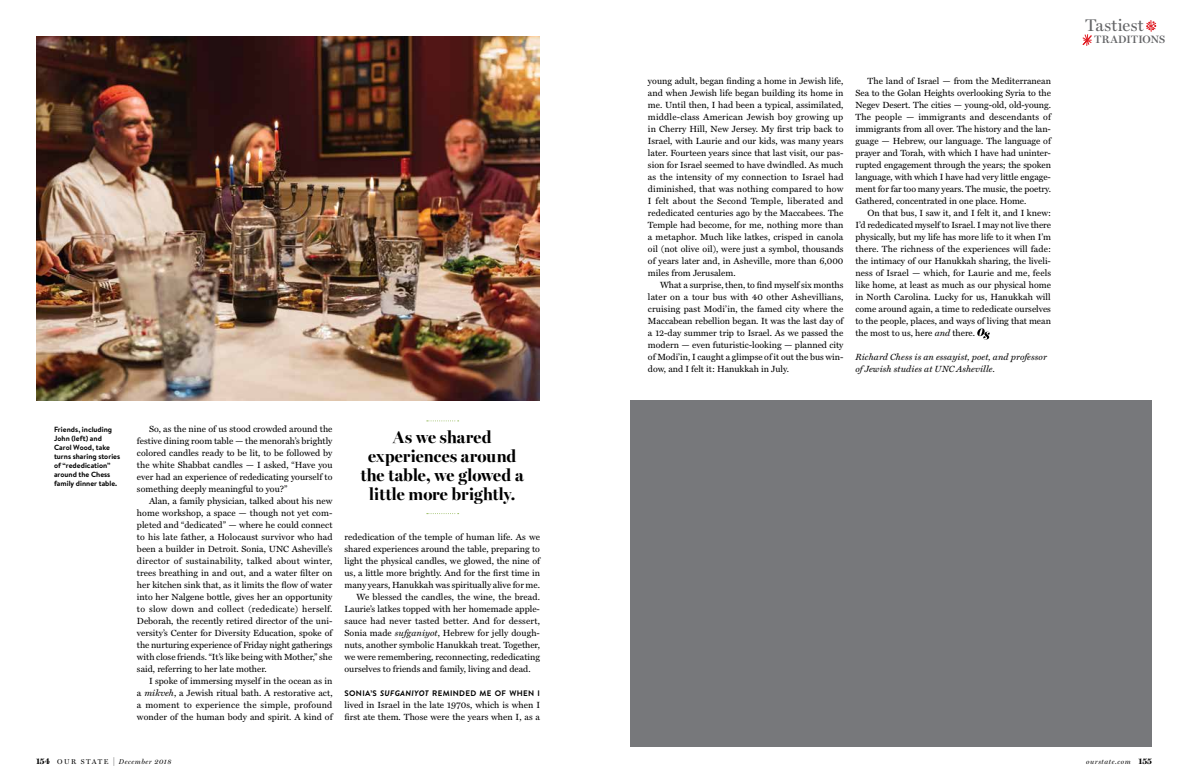
<style>
.page{position:relative;width:1188px;height:783px;background:#fff}
.page>*{position:absolute;margin:0;border:0;box-sizing:border-box;transform-origin:0 0}
.t1{font:700 17px/19px "Miller Banner";letter-spacing:.01em;color:#000;text-align:center}
.t2{font:17px "Miller Display";letter-spacing:.015em;color:#636466}
.t3{font:600 10.8px "Miller Display";letter-spacing:.035em;color:#636466}
.t4{font:9px/12px "Miller Text";color:#000;text-align:justify}
.t5{font:italic 9px/12px "Miller Text";letter-spacing:.015em;color:#000}
.t6{font:9px "Miller Text";letter-spacing:.02em;color:#000}
.t7{font:700 8px "Brandon Text";letter-spacing:.04em;color:#000}
.t8{font:700 7.5px/9px "Brandon Text";color:#000}
.t9{font:italic 7px "Miller Display";letter-spacing:.08em;color:#000}
.s1{font-style:italic}
.s2{font-weight:700;font-style:normal;font-size:9px}
.s3{font-style:normal}
.s4{font-style:normal;font-size:9.1px}
</style>
<div class="page">
<img style="left:36px;top:36px;width:504px;height:365px">
<svg style="left:977px;top:328px;width:13px;height:12px"></svg>
<svg style="left:1146px;top:20px;width:10px;height:11px"></svg>
<svg style="left:1082px;top:34px;width:10px;height:12px"></svg>
<div style="left:630px;top:400px;width:522px;height:347px;background:#77787b"></div>
<svg style="left:427px;top:513px;width:32px;height:1px"></svg>
<svg style="left:427px;top:420px;width:32px;height:1px"></svg>
<p class="t8" style="left:54px;top:425px;width:68px">Friends, including<br>John (left) and<br>Carol Wood, take turns sharing stories of “rededication” around the Chess family dinner table.</p>
<p class="t4" style="left:137px;top:423px;width:197px;text-indent:12px">So, as the nine of us stood crowded around the festive dining room table — the menorah’s brightly colored candles ready to be lit, to be followed by the white Shabbat candles — I asked, “Have you ever had an experience of rededicating yourself to something deeply meaningful to you?”</p>
<p class="t4" style="left:137px;top:495px;width:197px;text-indent:12px">Alan, a family physician, talked about his new home workshop, a space — though not yet com&shy;pleted and “dedicated” — where he could connect to his late father, a Holocaust survivor who had been a builder in Detroit. Sonia, UNC Asheville’s director of sustainability, talked about winter, trees breathing in and out, and a water filter on her kitchen sink that, as it limits the flow of water into her Nalgene bottle, gives her an opportunity to slow down and collect (rededicate) herself.<br>Deborah, the recently retired director of the uni&shy;versity’s Center for Diversity Education, spoke of the nurturing experience of Friday night gatherings with close friends. “It’s like being with Mother,” she said, referring to her late mother.</p>
<p class="t4" style="left:137px;top:675px;width:197px;text-indent:12px">I spoke of immersing myself in the ocean as in a <span class="s1">mikveh</span>, a Jewish ritual bath. A restorative act, a moment to experience the simple, profound wonder of the human body and spirit. A kind of</p>
<h1 class="t1" style="left:361px;top:429px;width:164px">As we shared experiences around the table, we glowed a little more brightly.</h1>
<p class="t4" style="left:345px;top:531px;width:197px">rededication of the temple of human life. As we</p>
<p class="t4" style="left:345px;top:543px;width:197px">shared experiences around the table, preparing to</p>
<p class="t4" style="left:345px;top:555px;width:197px">light the physical candles, we glowed, the nine of</p>
<p class="t4" style="left:345px;top:567px;width:197px">us, a little more brightly. And for the first time in</p>
<p class="t4" style="left:345px;top:579px;width:197px">many years, Hanukkah was spiritually alive for me.</p>
<p class="t4" style="left:357px;top:591px;width:185px">We blessed the candles, the wine, the bread.</p>
<p class="t4" style="left:345px;top:603px;width:197px">Laurie’s latkes topped with her homemade apple-</p>
<p class="t6" style="left:345px;top:616px;width:197px">sauce had never tasted better. And for dessert,</p>
<p class="t4" style="left:345px;top:627px;width:197px">Sonia made <span class="s1">sufganiyot</span>, Hebrew for jelly dough-</p>
<p class="t4" style="left:345px;top:639px;width:197px">nuts, another symbolic Hanukkah treat. Together,</p>
<p class="t4" style="left:345px;top:651px;width:197px">we were remembering, reconnecting, rededicating</p>
<p class="t4" style="left:345px;top:663px;width:188px">ourselves to friends and family, living and dead.</p>
<p class="t7" style="left:345px;top:688px;width:197px">SONIA’S <span class="s1">SUFGANIYOT</span> REMINDED ME OF WHEN I</p>
<p class="t4" style="left:345px;top:699px;width:197px">lived in Israel in the late 1970s, which is when I first ate them. Those were the years when I, as a</p>
<p class="t4" style="left:648px;top:75px;width:197px">young adult, began finding a home in Jewish life, and when Jewish life began building its home in me. Until then, I had been a typical, assimilated, middle-class American Jewish boy growing up in Cherry Hill, New Jersey. My first trip back to Israel, with Laurie and our kids, was many years later. Fourteen years since that last visit, our pas&shy;sion for Israel seemed to have dwindled. As much as the intensity of my connection to Israel had diminished, that was nothing compared to how I felt about the Second Temple, liberated and rededicated centuries ago by the Maccabees. The Temple had become, for me, nothing more than a metaphor. Much like latkes, crisped in canola oil (not olive oil), were just a symbol, thousands of years later and, in Asheville, more than 6,000 miles from Jerusalem.</p>
<p class="t4" style="left:648px;top:279px;width:197px;text-indent:12px">What a surprise, then, to find myself six months later on a tour bus with 40 other Ashevillians, cruising past Modi’in, the famed city where the Maccabean rebellion began. It was the last day of a 12-day summer trip to Israel. As we passed the modern — even futuristic-looking — planned city of Modi’in, I caught a glimpse of it out the bus win&shy;dow, and I felt it: Hanukkah in July.</p>
<p class="t4" style="left:855px;top:75px;width:197px;text-indent:12px">The land of Israel — from the Mediterranean Sea to the Golan Heights overlooking Syria to the Negev Desert. The cities — young-old, old-young.<br>The people — immigrants and descendants of immigrants from all over. The history and the lan&shy;guage — Hebrew, our language. The language of prayer and Torah, with which I have had uninter&shy;rupted engagement through the years; the spoken language, with which I have had very little engage&shy;ment for far too many years. The music, the poetry.<br>Gathered, concentrated in one place. Home.</p>
<p class="t4" style="left:855px;top:207px;width:197px;text-indent:12px">On that bus, I saw it, and I felt it, and I knew:<br>I’d rededicated myself to Israel. I may not live there physically, but my life has more life to it when I’m there. The richness of the experiences will fade: the intimacy of our Hanukkah sharing, the liveli&shy;ness of Israel — which, for Laurie and me, feels like home, at least as much as our physical home in North Carolina. Lucky for us, Hanukkah will come around again, a time to rededicate ourselves to the people, places, and ways of living that mean the most to us, here <span class="s1">and</span> there.</p>
<p class="t5" style="left:856px;top:351px;width:193px">Richard Chess is an essayist, poet, and professor of Jewish studies at UNC Asheville.</p>
<h1 class="t2" style="left:1086px;top:15px;width:60px">Tastiest</h1>
<p class="t3" style="left:1095px;top:33px;width:72px">TRADITIONS</p>
<p class="t9" style="left:36px;top:757px;width:137px"><span class="s2">154</span> <span class="s3">OUR STATE</span> <span class="s4">|</span> December 2018</p>
<p class="t9" style="left:1086px;top:757px;width:67px">ourstate.com <span class="s2">155</span></p>
</div>
